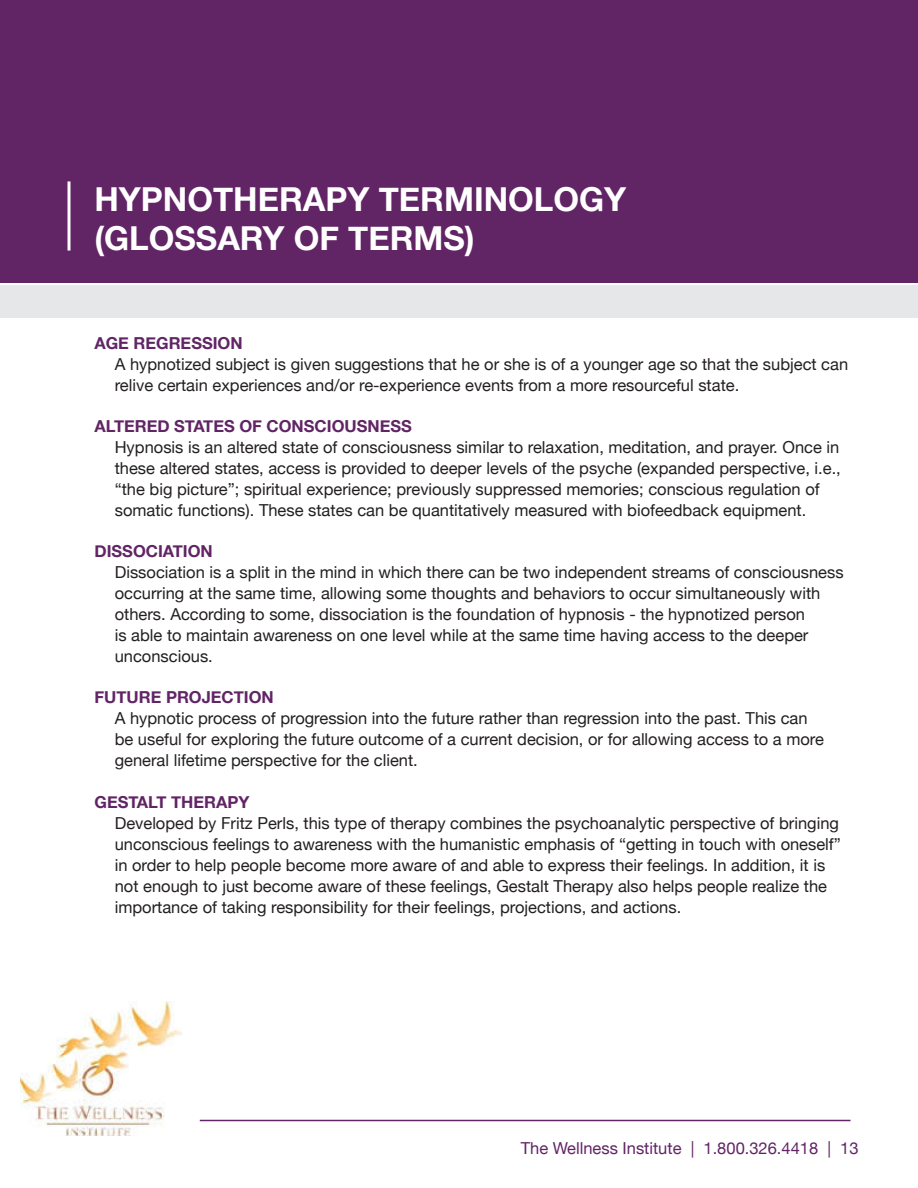
<style>
.page{position:relative;width:918px;height:1188px;background:#fff}
.page>*{position:absolute;margin:0;border:0;box-sizing:border-box;transform-origin:0 0}
.t1{font:700 33px/39px "Helvetica Neue";color:#fff}
.t2{font:16.5px/21px "Helvetica Neue";color:#231f20}
.t3{font:700 16.5px "Helvetica Neue";color:#612465}
.t4{font:16.5px "Helvetica Neue";color:#612465}
</style>
<div class="page">
<hr style="left:200px;top:1120px;width:650px;height:1px;background:#612465">
<img style="left:21px;top:1001px;width:160px;height:134px">
<div style="left:0;top:0;width:918px;height:283px;background:#612465"></div>
<hr style="left:68px;top:181px;width:2px;height:70px;background:#fff">
<div style="left:0;top:285px;width:918px;height:33px;background:#e6e7e9"></div>
<h1 class="t1" style="left:94px;top:182px;width:533px">HYPNOTHERAPY TERMINOLOGY (GLOSSARY OF TERMS)</h1>
<p class="t3" style="left:94px;top:337px;width:150px">AGE REGRESSION</p>
<p class="t2" style="left:115px;top:352px;width:735px">A hypnotized subject is given suggestions that he or she is of a younger age so that the subject can relive certain experiences and/or re-experience events from a more resourceful state.</p>
<p class="t3" style="left:94px;top:420px;width:319px">ALTERED STATES OF CONSCIOUSNESS</p>
<p class="t2" style="left:115px;top:435px;width:728px">Hypnosis is an altered state of consciousness similar to relaxation, meditation, and prayer. Once in these altered states, access is provided to deeper levels of the psyche (expanded perspective, i.e., “the big picture”; spiritual experience; previously suppressed memories; conscious regulation of somatic functions). These states can be quantitatively measured with biofeedback equipment.</p>
<p class="t3" style="left:94px;top:545px;width:120px">DISSOCIATION</p>
<p class="t2" style="left:115px;top:563px;width:730px">Dissociation is a split in the mind in which there can be two independent streams of consciousness occurring at the same time, allowing some thoughts and behaviors to occur simultaneously with others. According to some, dissociation is the foundation of hypnosis - the hypnotized person<br>is able to maintain awareness on one level while at the same time having access to the deeper unconscious.</p>
<p class="t3" style="left:94px;top:691px;width:181px">FUTURE PROJECTION</p>
<p class="t2" style="left:115px;top:709px;width:711px">A hypnotic process of progression into the future rather than regression into the past. This can be useful for exploring the future outcome of a current decision, or for allowing access to a more general lifetime perspective for the client.</p>
<p class="t3" style="left:94px;top:796px;width:156px">GESTALT THERAPY</p>
<p class="t2" style="left:115px;top:811px;width:728px">Developed by Fritz Perls, this type of therapy combines the psychoanalytic perspective of bringing unconscious feelings to awareness with the humanistic emphasis of “getting in touch with oneself” in order to help people become more aware of and able to express their feelings. In addition, it is not enough to just become aware of these feelings, Gestalt Therapy also helps people realize the importance of taking responsibility for their feelings, projections, and actions.</p>
<p class="t4" style="left:521px;top:1141px;width:339px">The Wellness Institute | 1.800.326.4418 | 13</p>
</div>
